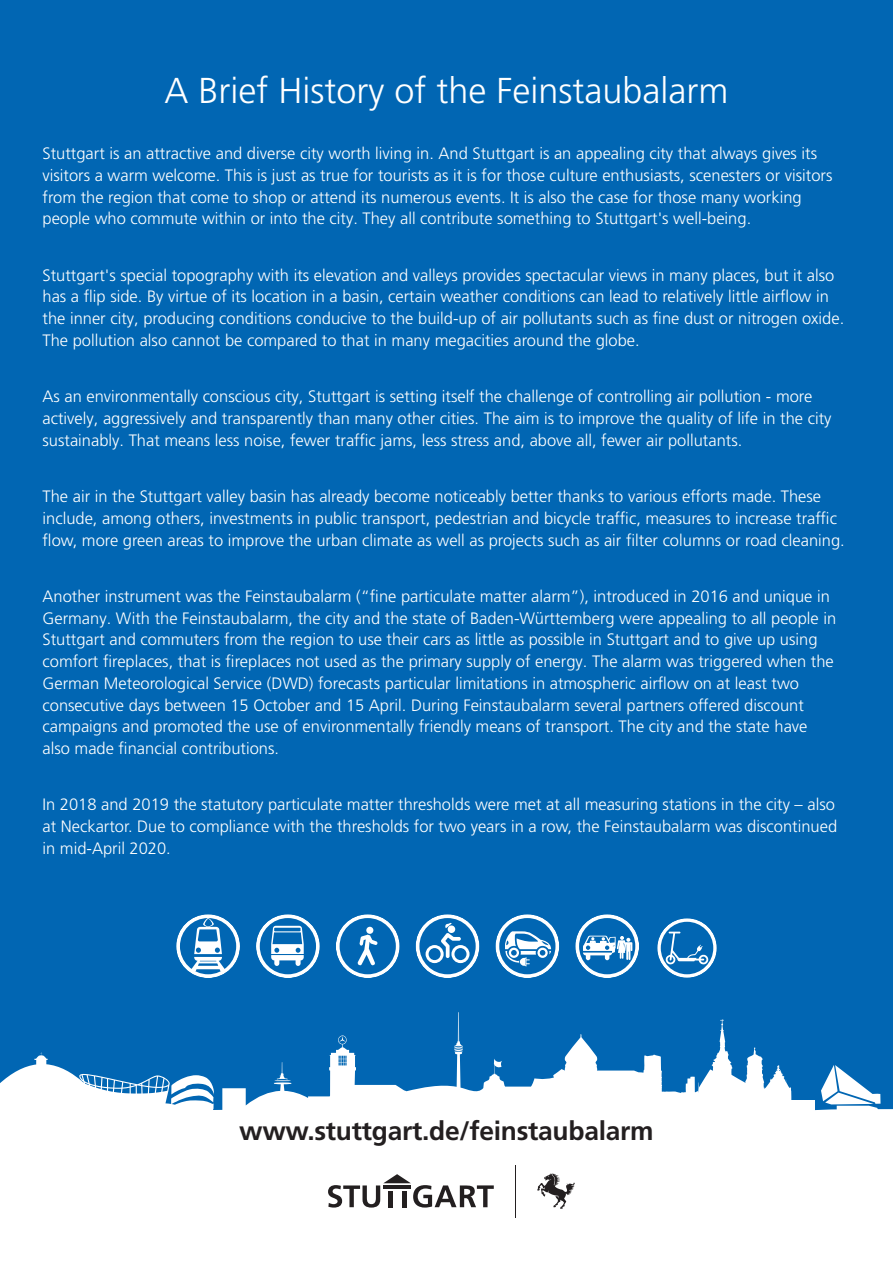
<style>
.page{position:relative;width:893px;height:1263px;background:#0166b3}
.page>*{position:absolute;margin:0;border:0;box-sizing:border-box;transform-origin:0 0}
.t1{font:300 36px "Frutiger LT Com";color:#fff}
.t2{font:700 26.4px "Frutiger LT Com";letter-spacing:-.01em;color:#231f20}
.t3{font:300 16.5px/21.8px "Frutiger LT Com";color:#fff}
</style>
<div class="page">
<svg style="left:0;top:1012px;width:893px;height:251px;fill:#fff"></svg>
<svg style="left:821px;top:1065px;width:59px;height:45px"></svg>
<svg style="left:783px;top:1076px;width:7px;height:13px"></svg>
<div style="left:789px;top:1100px;width:25px;height:23px;background:#fff"></div>
<svg style="left:328px;top:1174px;width:166px;height:33px;background:#bab9b9"></svg>
<svg style="left:537px;top:1173px;width:38px;height:36px"></svg>
<hr style="left:515px;top:1165px;width:1px;height:52px;background:#231f20">
<svg style="left:176px;top:914px;width:64px;height:64px"></svg>
<svg style="left:256px;top:914px;width:64px;height:64px"></svg>
<svg style="left:336px;top:914px;width:64px;height:64px"></svg>
<div style="left:366px;top:927px;width:7px;height:7px;background:#fff;border-radius:50%"></div>
<svg style="left:416px;top:914px;width:63px;height:64px"></svg>
<svg style="left:495px;top:914px;width:64px;height:64px"></svg>
<svg style="left:575px;top:914px;width:64px;height:64px"></svg>
<svg style="left:657px;top:918px;width:60px;height:60px"></svg>
<h1 class="t1" style="left:164px;top:76px;width:566px">A Brief History of the Feinstaubalarm</h1>
<p class="t3" style="left:43px;top:144px;width:791px">Stuttgart is an attractive and diverse city worth living in. And Stuttgart is an appealing city that always gives its visitors a warm welcome. This is just as true for tourists as it is for those culture enthusiasts, scenesters or visitors from the region that come to shop or attend its numerous events. It is also the case for those many working people who commute within or into the city. They all contribute something to Stuttgart's well-being.</p>
<p class="t3" style="left:43px;top:265px;width:803px">Stuttgart's special topography with its elevation and valleys provides spectacular views in many places, but it also has a flip side. By virtue of its location in a basin, certain weather conditions can lead to relatively little airflow in the inner city, producing conditions conducive to the build-up of air pollutants such as fine dust or nitrogen oxide.<br>The pollution also cannot be compared to that in many megacities around the globe.</p>
<p class="t3" style="left:43px;top:387px;width:790px">As an environmentally conscious city, Stuttgart is setting itself the challenge of controlling air pollution - more actively, aggressively and transparently than many other cities. The aim is to improve the quality of life in the city sustainably. That means less noise, fewer traffic jams, less stress and, above all, fewer air pollutants.</p>
<p class="t3" style="left:43px;top:487px;width:804px">The air in the Stuttgart valley basin has already become noticeably better thanks to various efforts made. These include, among others, investments in public transport, pedestrian and bicycle traffic, measures to increase traffic flow, more green areas to improve the urban climate as well as projects such as air filter columns or road cleaning.</p>
<p class="t3" style="left:43px;top:586px;width:795px">Another instrument was the Feinstaubalarm (“fine particulate matter alarm”), introduced in 2016 and unique in Germany. With the Feinstaubalarm, the city and the state of Baden-Württemberg were appealing to all people in Stuttgart and commuters from the region to use their cars as little as possible in Stuttgart and to give up using comfort fireplaces, that is fireplaces not used as the primary supply of energy. The alarm was triggered when the German Meteorological Service (DWD) forecasts particular limitations in atmospheric airflow on at least two consecutive days between 15 October and 15 April. During Feinstaubalarm several partners offered discount campaigns and promoted the use of environmentally friendly means of transport. The city and the state have also made financial contributions.</p>
<p class="t3" style="left:43px;top:795px;width:796px">In 2018 and 2019 the statutory particulate matter thresholds were met at all measuring stations in the city – also at Neckartor. Due to compliance with the thresholds for two years in a row, the Feinstaubalarm was discontinued in mid-April 2020.</p>
<h2 class="t2" style="left:239px;top:1120px;width:416px">www.stuttgart.de/feinstaubalarm</h2>
</div>
